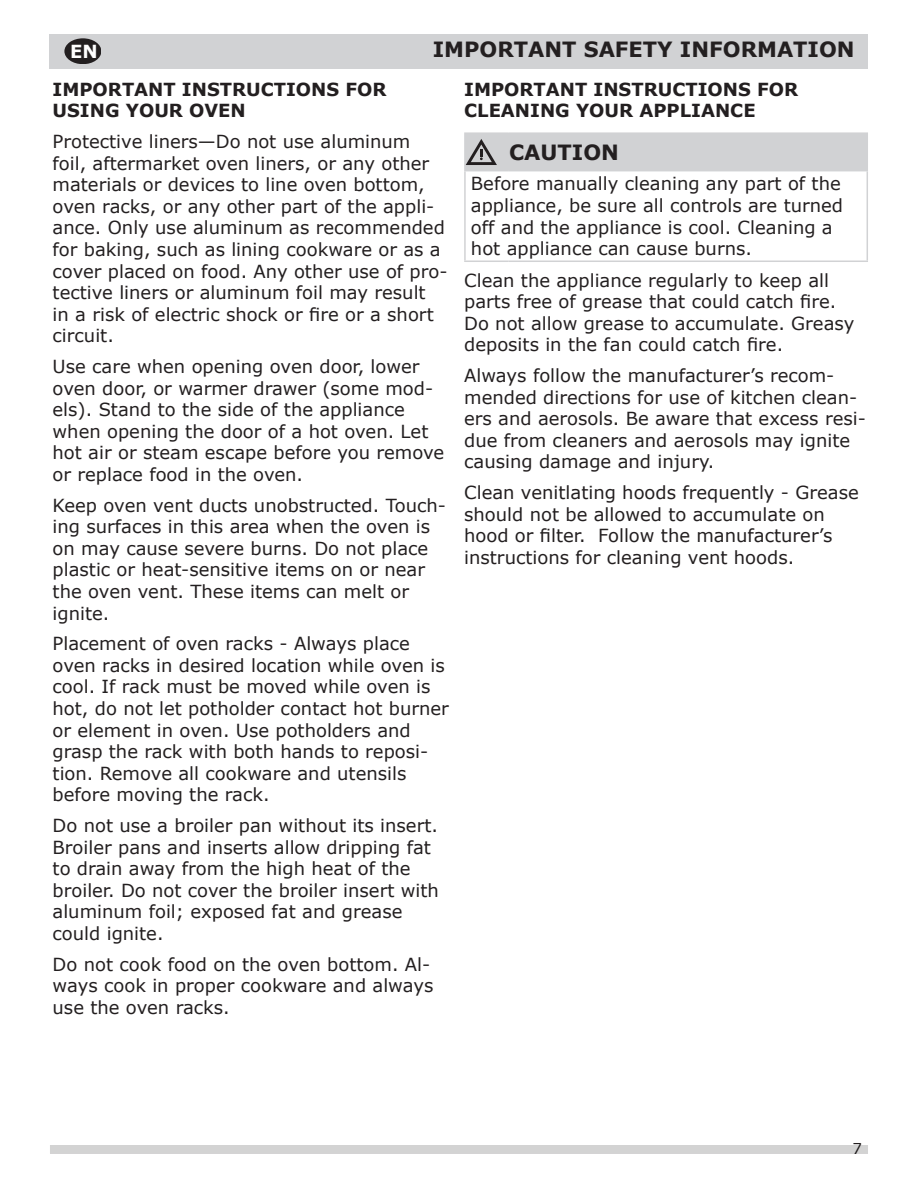
<style>
.page{position:relative;width:918px;height:1188px;background:#fff}
.page>*{position:absolute;margin:0;border:0;box-sizing:border-box;transform-origin:0 0}
.t1{font:700 21px "Verdana IKEA";color:#231f20}
.t2{font:18px/21.6px "Verdana IKEA";color:#231f20}
.t3{font:700 18px/21.6px "Verdana IKEA";color:#231f20}
.t4{font:700 18px "Verdana";color:#fff}
.t5{font:15px "Verdana IKEA";color:#231f20}
</style>
<div class="page">
<div style="left:50px;top:1145px;width:818px;height:9px;background:#d3d3d3"></div>
<div style="left:50px;top:34px;width:818px;height:34px;background:#d1d2d4"></div>
<svg style="left:64px;top:38px;width:37px;height:26px"></svg>
<hr style="left:464px;top:132px;width:44px;height:2px;background:#d1d2d4">
<hr style="left:464px;top:134px;width:2px;height:36px;background:#d1d2d4">
<hr style="left:508px;top:132px;width:360px;height:2px;background:#d1d2d4">
<hr style="left:867px;top:134px;width:1px;height:36px;background:#d1d2d4">
<hr style="left:464px;top:170px;width:44px;height:1px;background:#d1d2d4">
<hr style="left:464px;top:171px;width:2px;height:90px;background:#d1d2d4">
<hr style="left:508px;top:170px;width:360px;height:1px;background:#d1d2d4">
<hr style="left:867px;top:171px;width:1px;height:90px;background:#d1d2d4">
<hr style="left:464px;top:261px;width:44px;height:1px;background:#d1d2d4">
<hr style="left:508px;top:261px;width:360px;height:1px;background:#d1d2d4">
<div style="left:465px;top:134px;width:402px;height:36px;background:#d1d2d4"></div>
<p class="t4" style="left:70px;top:39px;width:29px">EN</p>
<p class="t1" style="left:433px;top:35px;width:98px">IM PORTANT</p>
<p class="t1" style="left:584px;top:35px;width:190px">SAFETY IN FO RMATION</p>
<p class="t3" style="left:53px;top:79px;width:334px">IMPORTANT INSTRUCTIONS FOR<br>USING YOUR OVEN</p>
<p class="t2" style="left:53px;top:131px;width:396px">Protective liners—Do not use aluminum foil, aftermarket oven liners, or any other materials or devices to line oven bottom, oven racks, or any other part of the appli&shy;ance. Only use aluminum as recommended for baking, such as lining cookware or as a cover placed on food. Any other use of pro&shy;tective liners or aluminum foil may result<br>in a risk of electric shock or fire or a short circuit.</p>
<p class="t2" style="left:53px;top:356px;width:393px">Use care when opening oven door, lower oven door, or warmer drawer (some mod&shy;els). Stand to the side of the appliance when opening the door of a hot oven. Let hot air or steam escape before you remove or replace food in the oven.</p>
<p class="t2" style="left:53px;top:495px;width:395px">Keep oven vent ducts unobstructed. Touch&shy;ing surfaces in this area when the oven is on may cause severe burns. Do not place plastic or heat-sensitive items on or near the oven vent. These items can melt or ignite.</p>
<p class="t2" style="left:53px;top:633px;width:398px">Placement of oven racks - Always place oven racks in desired location while oven is cool. If rack must be moved while oven is hot, do not let potholder contact hot burner or element in oven. Use potholders and grasp the rack with both hands to reposi&shy;tion. Remove all cookware and utensils before moving the rack.</p>
<p class="t2" style="left:53px;top:815px;width:388px">Do not use a broiler pan without its insert.<br>Broiler pans and inserts allow dripping fat to drain away from the high heat of the broiler. Do not cover the broiler insert with aluminum foil; exposed fat and grease could ignite.</p>
<p class="t2" style="left:53px;top:954px;width:382px">Do not cook food on the oven bottom. Al&shy;ways cook in proper cookware and always use the oven racks.</p>
<p class="t3" style="left:464px;top:79px;width:334px">IMPORTANT INSTRUCTIONS FOR<br>CLEANING YOUR APPLIANCE</p>
<p class="t1" style="left:509px;top:139px;width:111px">CAUTION</p>
<p class="t2" style="left:471px;top:173px;width:374px">Before manually cleaning any part of the appliance, be sure all controls are turned off and the appliance is cool. Cleaning a hot appliance can cause burns.</p>
<p class="t2" style="left:464px;top:270px;width:392px">Clean the appliance regularly to keep all parts free of grease that could catch fire.<br>Do not allow grease to accumulate. Greasy deposits in the fan could catch fire.</p>
<p class="t2" style="left:464px;top:365px;width:403px">Always follow the manufacturer’s recom&shy;mended directions for use of kitchen clean&shy;ers and aerosols. Be aware that excess resi&shy;due from cleaners and aerosols may ignite causing damage and injury.</p>
<p class="t2" style="left:464px;top:482px;width:396px">Clean venitlating hoods frequently - Grease should not be allowed to accumulate on hood or filter. Follow the manufacturer’s instructions for cleaning vent hoods.</p>
<p class="t5" style="left:853px;top:1139px;width:11px">7</p>
</div>
